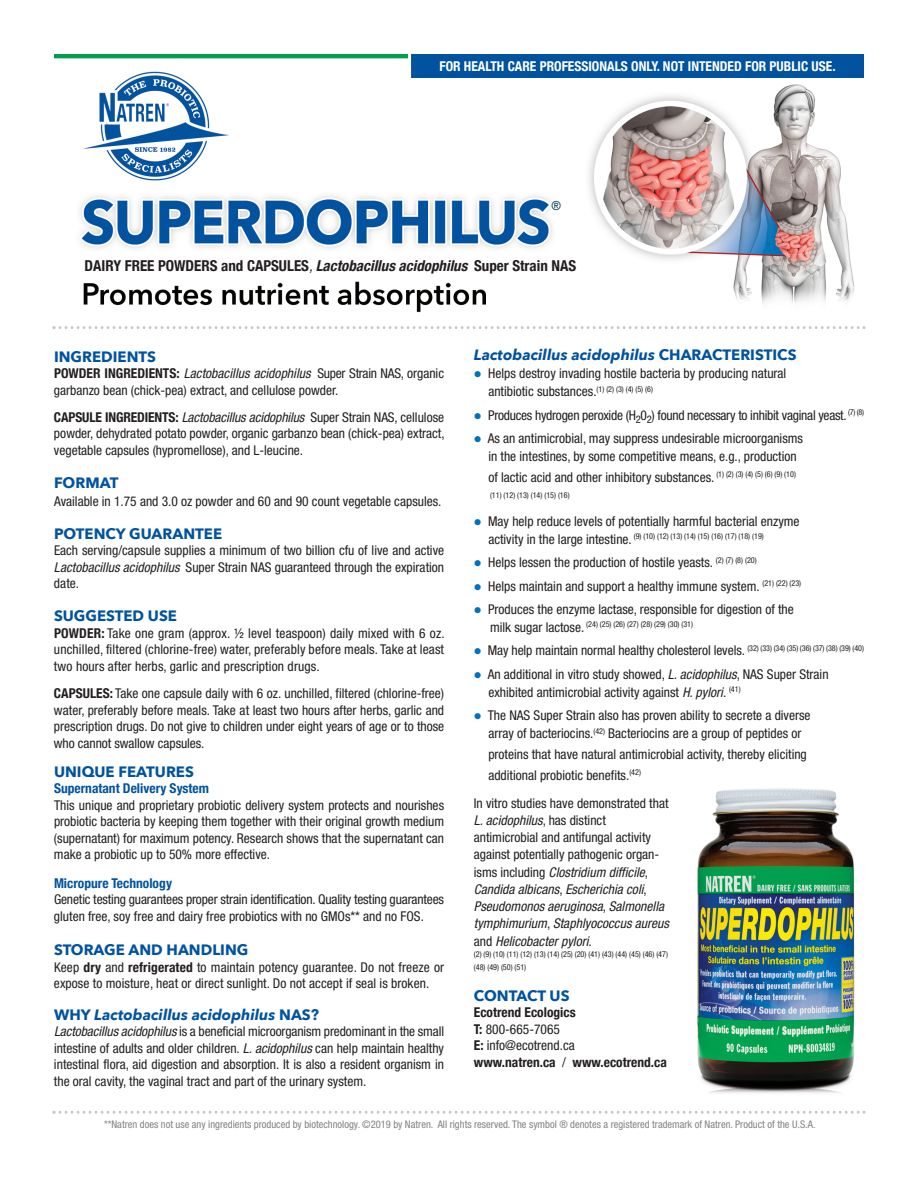
<style>
.page{position:relative;width:918px;height:1188px;background:#fff}
.page>*{position:absolute;margin:0;border:0;box-sizing:border-box;transform-origin:0 0}
.t1{font:700 15px "Avenir Next";color:#0153a0}
.t2{font:italic 700 15px "Avenir Next";color:#0153a0}
.t3{font:700 condensed 15px "Helvetica Neue";color:#231f20}
.t4{font:condensed 13.5px/16.5px "Helvetica Neue";color:#231f20}
.t5{font:italic condensed 13.5px/17.2px "Helvetica Neue";letter-spacing:.005em;color:#231f20}
.t6{font:700 condensed 13.5px/16.5px "Helvetica Neue";color:#231f20}
.t7{font:condensed 13.5px "Helvetica Neue";letter-spacing:-.02em;color:#231f20}
.t8{font:700 condensed 13.5px "Helvetica Neue";color:#fff}
.t9{font:700 condensed 13.5px "Helvetica Neue";color:#0153a0}
.t10{font:condensed 12.6px "Helvetica Neue";color:#013650;scale:.95 1}
.t11{font:condensed 10.5px "Helvetica Neue";color:#808285}
.t12{font:condensed 8.1px/13.5px "Helvetica Neue";color:#231f20}
.s1{font-weight:400;font-style:italic}
.s2{font-style:italic}
.s3{font-weight:700}
.s4{font-style:normal}
.s5{color:#0072bc}
.s6{font-size:13.5px}
.s7{font-weight:400}
</style>
<div class="page">
<img style="left:54px;top:54px;width:801px;height:259px">
<svg style="left:52px;top:326px;width:814px;height:3px"></svg>
<svg style="left:52px;top:1111px;width:814px;height:3px"></svg>
<div style="left:411px;top:54px;width:453px;height:24px;background:#0153a0"></div>
<img style="left:697px;top:788px;width:158px;height:305px">
<p class="t8" style="left:439px;top:58px;width:398px">FOR HEALTH CARE PROFESSIONALS ONLY. NOT INTENDED FOR PUBLIC USE.</p>
<p class="t10" style="left:552px;top:201px;width:12px">®</p>
<p class="t3" style="left:85px;top:257px;width:493px">DAIRY FREE POWDERS and CAPSULES<span class="s1">,</span> <span class="s2">Lactobacillusacidophilus</span> Super Strain NAS</p>
<p class="t1" style="left:54px;top:347px;width:104px">INGREDIENTS</p>
<p class="t4" style="left:54px;top:366px;width:392px"><span class="s3">POWDER INGREDIENTS:</span> <span class="s2">Lactobacillus acidophilus</span> Super Strain NAS, organic garbanzo bean (chick-pea) extract, and cellulose powder.</p>
<p class="t4" style="left:54px;top:410px;width:392px;text-align:justify"><span class="s3">CAPSULE INGREDIENTS:</span> <span class="s2">Lactobacillus acidophilus</span> Super Strain NAS, cellulose powder, dehydrated potato powder, organic garbanzo bean (chick-pea) extract, vegetable capsules (hypromellose), and L-leucine.</p>
<p class="t1" style="left:54px;top:473px;width:66px">FORMAT</p>
<p class="t4" style="left:54px;top:494px;width:389px">Available in 1.75 and 3.0 oz powder and 60 and 90 count vegetable capsules.</p>
<p class="t1" style="left:54px;top:524px;width:170px">POTENCY GUARANTEE</p>
<p class="t4" style="left:54px;top:544px;width:392px;text-align:justify">Each serving/capsule supplies a minimum of two billion cfu of live and active <span class="s2">Lactobacillus acidophilus</span> Super Strain NAS guaranteed through the expiration date.</p>
<p class="t1" style="left:54px;top:606px;width:124px">SUGGESTED USE</p>
<p class="t4" style="left:54px;top:626px;width:392px;text-align:justify"><span class="s3">POWDER:</span> Take one gram (approx. ½ level teaspoon) daily mixed with 6 oz. unchilled, filtered (chlorine-free) water, preferably before meals. Take at least two hours after herbs, garlic and prescription drugs.</p>
<p class="t4" style="left:54px;top:686px;width:392px;text-align:justify"><span class="s3">CAPSULES:</span> Take one capsule daily with 6 oz. unchilled, filtered (chlorine-free) water, preferably before meals. Take at least two hours after herbs, garlic and prescription drugs. Do not give to children under eight years of age or to those who cannot swallow capsules.</p>
<p class="t1" style="left:54px;top:762px;width:141px">UNIQUE FEATURES</p>
<p class="t9" style="left:54px;top:780px;width:157px">Supernatant Delivery System</p>
<p class="t4" style="left:54px;top:798px;width:392px;text-align:justify">This unique and proprietary probiotic delivery system protects and nourishes probiotic bacteria by keeping them together with their original growth medium (supernatant) for maximum potency. Research shows that the supernatant can make a probiotic up to 50% more effective.</p>
<p class="t9" style="left:54px;top:875px;width:119px">Micropure Technology</p>
<p class="t4" style="left:54px;top:892px;width:392px">Genetic testing guarantees proper strain identification. Quality testing guarantees gluten free, soy free and dairy free probiotics with no GMOs** and no FOS.</p>
<p class="t1" style="left:54px;top:940px;width:196px">STORAGE AND HANDLING</p>
<p class="t4" style="left:54px;top:960px;width:392px">Keep <span class="s3">dry</span> and <span class="s3">refrigerated</span> to maintain potency guarantee. Do not freeze or expose to moisture, heat or direct sunlight. Do not accept if seal is broken.</p>
<p class="t2" style="left:54px;top:1005px;width:267px"><span class="s4">WHY</span> Lactobacillus acidophilus <span class="s4">NAS?</span></p>
<p class="t4" style="left:54px;top:1024px;width:392px;text-align:justify"><span class="s2">Lactobacillus acidophilus</span> is a beneficial microorganism predominant in the small intestine of adults and older children. <span class="s2">L. acidophilus</span> can help maintain healthy intestinal flora, aid digestion and absorption. It is also a resident organism in the oral cavity, the vaginal tract and part of the urinary system.</p>
<p class="t2" style="left:474px;top:345px;width:324px">Lactobacillus acidophilus <span class="s4">CHARACTERISTICS</span></p>
<p class="t4" style="left:488px;top:365px;width:299px;line-height:18px;text-indent:-15px"><span class="s5">●</span> Helps destroy invading hostile bacteria by producing natural antibiotic substances.<sup>(1)</sup> <sup>(2)</sup> <sup>(3)</sup> <sup>(4)</sup> <sup>(5)</sup> <sup>(6)</sup></p>
<p class="t7" style="left:474px;top:410px;width:392px"><span class="s5">●</span> Produces hydrogen peroxide (H<sub>2</sub>0<sub>2</sub>) found necessary to inhibit vaginal yeast. <sup>(7)</sup> <sup>(8)</sup></p>
<p class="t4" style="left:488px;top:430px;width:316px;line-height:18px;text-indent:-15px"><span class="s5">●</span> As an antimicrobial, may suppress undesirable microorganisms in the intestines, by some competitive means, e.g., production</p>
<p class="t4" style="left:488px;top:470px;width:309px">of lactic acid and other inhibitory substances. <sup>(1)</sup> <sup>(2)</sup> <sup>(3)</sup> <sup>(4)</sup> <sup>(5)</sup> <sup>(6)</sup> <sup>(9)</sup> <sup>(10)</sup></p>
<p class="t12" style="left:490px;top:489px;width:81px">(11) (12) (13) (14) (15) (16)</p>
<p class="t4" style="left:474px;top:514px;width:327px"><span class="s5">●</span> May help reduce levels of potentially harmful bacterial enzyme</p>
<p class="t12" style="left:488px;top:530px;width:277px"><span class="s6">activity in the large intestine.</span> (9) (10) (12) (13) (14) (15) (16) (17) (18) (19)</p>
<p class="t4" style="left:474px;top:555px;width:284px"><span class="s5">●</span> Helps lessen the production of hostile yeasts. <sup>(2)</sup> <sup>(7)</sup> <sup>(8)</sup> <sup>(20)</sup></p>
<p class="t4" style="left:474px;top:579px;width:329px"><span class="s5">●</span> Helps maintain and support a healthy immune system. <sup>(21)</sup> <sup>(22)</sup> <sup>(23)</sup></p>
<p class="t4" style="left:474px;top:602px;width:322px"><span class="s5">●</span> Produces the enzyme lactase, responsible for digestion of the</p>
<p class="t12" style="left:490px;top:619px;width:205px"><span class="s6">milk sugar lactose.</span> (24) (25) (26) (27) (28) (29) (30) (31)</p>
<p class="t4" style="left:474px;top:643px;width:392px"><span class="s5">●</span> May help maintain normal healthy cholesterol levels. <sup>(32)</sup> <sup>(33)</sup> <sup>(34)</sup> <sup>(35)</sup> <sup>(36)</sup> <sup>(37)</sup> <sup>(38)</sup> <sup>(39)</sup> <sup>(40)</sup></p>
<p class="t4" style="left:488px;top:666px;width:342px;line-height:18px;text-indent:-15px"><span class="s5">●</span> An additional in vitro study showed, <span class="s2">L. acidophilus</span>, NAS Super Strain exhibited antimicrobial activity against <span class="s2">H. pylori</span>. <sup>(41)</sup></p>
<p class="t4" style="left:474px;top:707px;width:338px;line-height:18px;text-align:center"><span class="s5">●</span> The NAS Super Strain also has proven ability to secrete a diverse array of bacteriocins.<sup>(42)</sup> Bacteriocins are a group of peptides or</p>
<p class="t4" style="left:488px;top:745px;width:320px;line-height:20.7px">proteins that have natural antimicrobial activity, thereby eliciting additional probiotic benefits.<sup>(42)</sup></p>
<p class="t5" style="left:474px;top:795px;width:197px"><span class="s4">In vitro studies have demonstrated that </span>L. acidophilus<span class="s4">, has distinct antimicrobial and antifungal activity against potentially pathogenic organ&shy;isms including</span> Clostridium difficile<span class="s4">, </span>Candida albicans<span class="s4">,</span> Escherichia coli<span class="s4">, </span>Pseudomonos aeruginosa<span class="s4">,</span> Salmonella tymphimurium<span class="s4">,</span> Staphlyococcus aureus <span class="s4">and</span> Helicobacter pylori<span class="s4">.</span></p>
<p class="t12" style="left:474px;top:948px;width:196px">(2) (9) (10) (11) (12) (13) (14) (25) (20) (41) (43) (44) (45) (46) (47) (48) (49) (50) (51)</p>
<p class="t1" style="left:474px;top:986px;width:97px">CONTACT US</p>
<p class="t6" style="left:474px;top:1004px;width:195px">Ecotrend Ecologics<br>T: <span class="s7">800-665-7065<br></span>E: <span class="s7">info@ecotrend.ca<br></span>www.natren.ca <span class="s7">/</span> www.ecotrend.ca</p>
<p class="t11" style="left:104px;top:1121px;width:713px">**Natren does not use any ingredients produced by biotechnology. ©2019 by Natren. All rights reserved. The symbol ® denotes a registered trademark of Natren. Product of the U.S.A.</p>
</div>
